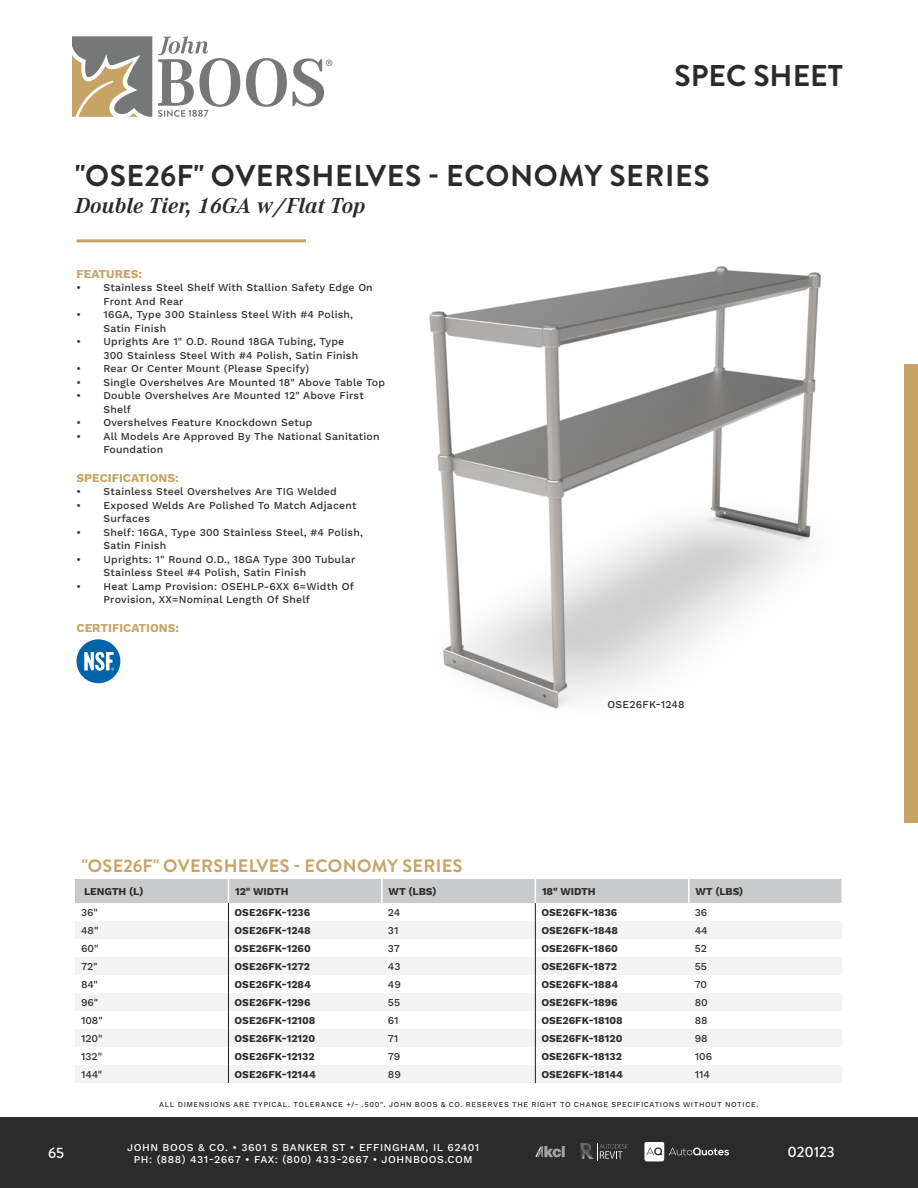
<style>
.page{position:relative;width:918px;height:1188px;background:#fff}
.page>*{position:absolute;margin:0;border:0;box-sizing:border-box;transform-origin:0 0}
.t1{font:700 30px "Brandon Grotesque";letter-spacing:.02em;color:#2b2b2b}
.t2{font:700 30px "Brandon Grotesque";color:#2b2b2b}
.t3{font:italic 700 22.5px "Corporate A Pro";color:#2b2b2b}
.t4{font:700 18px "Brandon Grotesque";letter-spacing:.02em;color:#c7a365}
.t5{font:500 15px "Brandon Grotesque";color:#fff}
.BULLET_POINTS{font:700 12px "Work Sans";color:#c7a365}
.BULLET_POINTS-2{font:500 10.5px/13.5px "Work Sans";letter-spacing:.02em;color:#2b2b2b}
.TABLE_ROWS{font:700 10.5px "Work Sans";color:#2b2b2b}
.t6{font:500 10.5px/12.6px "Work Sans";letter-spacing:.05em;color:#fff;text-align:center}
.TABLE_ROWS-2{font:500 10.5px "Work Sans";color:#2b2b2b}
.t7{font:500 7.5px "Work Sans";letter-spacing:.075em;color:#2b2b2b}
</style>
<div class="page">
<div style="left:0;top:1118px;width:918px;height:70px;background:#2b2b2b"></div>
<svg style="left:536px;top:1147px;width:29px;height:10px"></svg>
<svg style="left:644px;top:1142px;width:85px;height:19px"></svg>
<svg style="left:580px;top:1143px;width:48px;height:17px"></svg>
<svg style="left:72px;top:36px;width:80px;height:81px;background:#a49a86"></svg>
<svg style="left:158px;top:36px;width:82px;height:81px"></svg>
<svg style="left:246px;top:58px;width:86px;height:49px"></svg>
<div style="left:905px;top:365px;width:13px;height:458px;background:#c7a365"></div>
<hr style="left:76px;top:239px;width:230px;height:3px;background:#c7a365">
<svg style="left:75px;top:879px;width:767px;height:204px"></svg>
<div style="left:76px;top:639px;width:44px;height:44px;background:#0064a9;border-radius:50%"></div>
<svg style="left:84px;top:652px;width:30px;height:19px"></svg>
<img style="left:429px;top:266px;width:392px;height:443px">
<h1 class="t2" style="left:675px;top:55px;width:170px">SPEC SHEET</h1>
<p class="t1" style="left:75px;top:155px;width:636px">"OSE26F" OVERSHELVES - ECONOMY SERIES</p>
<p class="t3" style="left:75px;top:190px;width:292px">Double Tier, 16GA w/Flat Top</p>
<p class="BULLET_POINTS" style="left:76px;top:267px;width:67px">FEATURES:</p>
<p class="BULLET_POINTS-2" style="left:103px;top:282px;width:271px;text-indent:-27px">• Stainless Steel Shelf With Stallion Safety Edge On<br>Front And Rear</p>
<p class="BULLET_POINTS-2" style="left:103px;top:309px;width:251px;text-indent:-27px">• 16GA, Type 300 Stainless Steel With #4 Polish,<br>Satin Finish</p>
<p class="BULLET_POINTS-2" style="left:103px;top:336px;width:256px;text-indent:-27px">• Uprights Are 1" O.D. Round 18GA Tubing, Type<br>300 Stainless Steel With #4 Polish, Satin Finish</p>
<p class="BULLET_POINTS-2" style="left:76px;top:363px;width:234px">• Rear Or Center Mount (Please Specify)</p>
<p class="BULLET_POINTS-2" style="left:76px;top:376px;width:310px">• Single Overshelves Are Mounted 18" Above Table Top</p>
<p class="BULLET_POINTS-2" style="left:103px;top:390px;width:262px;text-indent:-27px">• Double Overshelves Are Mounted 12" Above First<br>Shelf</p>
<p class="BULLET_POINTS-2" style="left:76px;top:417px;width:237px">• Overshelves Feature Knockdown Setup</p>
<p class="BULLET_POINTS-2" style="left:103px;top:430px;width:278px;text-indent:-27px">• All Models Are Approved By The National Sanitation<br>Foundation</p>
<p class="BULLET_POINTS" style="left:76px;top:471px;width:104px">SPECIFICATIONS:</p>
<p class="BULLET_POINTS-2" style="left:76px;top:486px;width:262px">• Stainless Steel Overshelves Are TIG Welded</p>
<p class="BULLET_POINTS-2" style="left:76px;top:499px;width:282px">• Exposed Welds Are Polished To Match Adjacent</p>
<p class="BULLET_POINTS-2" style="left:103px;top:513px;width:48px">Surfaces</p>
<p class="BULLET_POINTS-2" style="left:103px;top:526px;width:261px;text-indent:-27px">• Shelf: 16GA, Type 300 Stainless Steel, #4 Polish,<br>Satin Finish</p>
<p class="BULLET_POINTS-2" style="left:103px;top:553px;width:253px;text-indent:-27px">• Uprights: 1" Round O.D., 18GA Type 300 Tubular<br>Stainless Steel #4 Polish, Satin Finish</p>
<p class="BULLET_POINTS-2" style="left:76px;top:580px;width:279px">• Heat Lamp Provision: OSEHLP-6XX 6=Width Of</p>
<p class="BULLET_POINTS-2" style="left:103px;top:594px;width:208px">Provision, XX=Nominal Length Of Shelf</p>
<p class="BULLET_POINTS" style="left:76px;top:621px;width:104px">CERTIFICATIONS:</p>
<p class="BULLET_POINTS-2" style="left:608px;top:698px;width:79px">OSE26FK-1248</p>
<p class="t4" style="left:82px;top:853px;width:382px">"OSE26F" OVERSHELVES - ECONOMY SERIES</p>
<p class="TABLE_ROWS" style="left:84px;top:885px;width:61px">LENGTH (L)</p>
<p class="TABLE_ROWS" style="left:235px;top:885px;width:55px">12" WIDTH</p>
<p class="TABLE_ROWS" style="left:389px;top:885px;width:49px">WT (LBS)</p>
<p class="TABLE_ROWS" style="left:542px;top:885px;width:55px">18" WIDTH</p>
<p class="TABLE_ROWS" style="left:696px;top:885px;width:49px">WT (LBS)</p>
<p class="TABLE_ROWS-2" style="left:81px;top:906px;width:18px">36"</p>
<p class="TABLE_ROWS" style="left:235px;top:906px;width:77px">OSE26FK-1236</p>
<p class="TABLE_ROWS-2" style="left:388px;top:906px;width:14px">24</p>
<p class="TABLE_ROWS" style="left:542px;top:906px;width:77px">OSE26FK-1836</p>
<p class="TABLE_ROWS-2" style="left:695px;top:906px;width:14px">36</p>
<p class="TABLE_ROWS-2" style="left:81px;top:924px;width:19px">48"</p>
<p class="TABLE_ROWS" style="left:235px;top:924px;width:78px">OSE26FK-1248</p>
<p class="TABLE_ROWS-2" style="left:388px;top:924px;width:12px">31</p>
<p class="TABLE_ROWS" style="left:542px;top:924px;width:78px">OSE26FK-1848</p>
<p class="TABLE_ROWS-2" style="left:695px;top:924px;width:15px">44</p>
<p class="TABLE_ROWS-2" style="left:81px;top:942px;width:19px">60"</p>
<p class="TABLE_ROWS" style="left:235px;top:942px;width:78px">OSE26FK-1260</p>
<p class="TABLE_ROWS-2" style="left:388px;top:942px;width:13px">37</p>
<p class="TABLE_ROWS" style="left:542px;top:942px;width:78px">OSE26FK-1860</p>
<p class="TABLE_ROWS-2" style="left:695px;top:942px;width:14px">52</p>
<p class="TABLE_ROWS-2" style="left:81px;top:960px;width:18px">72"</p>
<p class="TABLE_ROWS" style="left:235px;top:960px;width:77px">OSE26FK-1272</p>
<p class="TABLE_ROWS-2" style="left:388px;top:960px;width:14px">43</p>
<p class="TABLE_ROWS" style="left:542px;top:960px;width:77px">OSE26FK-1872</p>
<p class="TABLE_ROWS-2" style="left:695px;top:960px;width:14px">55</p>
<p class="TABLE_ROWS-2" style="left:81px;top:978px;width:18px">84"</p>
<p class="TABLE_ROWS" style="left:235px;top:978px;width:78px">OSE26FK-1284</p>
<p class="TABLE_ROWS-2" style="left:388px;top:978px;width:15px">49</p>
<p class="TABLE_ROWS" style="left:542px;top:978px;width:78px">OSE26FK-1884</p>
<p class="TABLE_ROWS-2" style="left:695px;top:978px;width:14px">70</p>
<p class="TABLE_ROWS-2" style="left:81px;top:996px;width:19px">96"</p>
<p class="TABLE_ROWS" style="left:235px;top:996px;width:77px">OSE26FK-1296</p>
<p class="TABLE_ROWS-2" style="left:388px;top:996px;width:14px">55</p>
<p class="TABLE_ROWS" style="left:542px;top:996px;width:78px">OSE26FK-1896</p>
<p class="TABLE_ROWS-2" style="left:695px;top:996px;width:15px">80</p>
<p class="TABLE_ROWS-2" style="left:81px;top:1014px;width:23px">108"</p>
<p class="TABLE_ROWS" style="left:235px;top:1014px;width:82px">OSE26FK-12108</p>
<p class="TABLE_ROWS-2" style="left:388px;top:1014px;width:12px">61</p>
<p class="TABLE_ROWS" style="left:542px;top:1014px;width:83px">OSE26FK-18108</p>
<p class="TABLE_ROWS-2" style="left:695px;top:1014px;width:14px">88</p>
<p class="TABLE_ROWS-2" style="left:81px;top:1032px;width:23px">120"</p>
<p class="TABLE_ROWS" style="left:235px;top:1032px;width:82px">OSE26FK-12120</p>
<p class="TABLE_ROWS-2" style="left:388px;top:1032px;width:12px">71</p>
<p class="TABLE_ROWS" style="left:542px;top:1032px;width:82px">OSE26FK-18120</p>
<p class="TABLE_ROWS-2" style="left:695px;top:1032px;width:15px">98</p>
<p class="TABLE_ROWS-2" style="left:81px;top:1050px;width:23px">132"</p>
<p class="TABLE_ROWS" style="left:235px;top:1050px;width:82px">OSE26FK-12132</p>
<p class="TABLE_ROWS-2" style="left:388px;top:1050px;width:14px">79</p>
<p class="TABLE_ROWS" style="left:542px;top:1050px;width:82px">OSE26FK-18132</p>
<p class="TABLE_ROWS-2" style="left:695px;top:1050px;width:19px">106</p>
<p class="TABLE_ROWS-2" style="left:81px;top:1068px;width:23px">144"</p>
<p class="TABLE_ROWS" style="left:235px;top:1068px;width:83px">OSE26FK-12144</p>
<p class="TABLE_ROWS-2" style="left:388px;top:1068px;width:15px">89</p>
<p class="TABLE_ROWS" style="left:542px;top:1068px;width:83px">OSE26FK-18144</p>
<p class="TABLE_ROWS-2" style="left:695px;top:1068px;width:17px">114</p>
<p class="t7" style="left:159px;top:1100px;width:601px">ALL DIMENSIONS ARE TYPICAL. TOLERANCE +/- .500". JOHN BOOS &amp; CO. RESERVES THE RIGHT TO CHANGE SPECIFICATIONS WITHOUT NOTICE.</p>
<h3 class="t5" style="left:48px;top:1143px;width:18px">65</h3>
<p class="t6" style="left:127px;top:1141px;width:354px">JOHN BOOS &amp; CO. • 3601 S BANKER ST • EFFINGHAM, IL 62401<br>PH: (888) 431-2667 • FAX: (800) 433-2667 • JOHNBOOS.COM</p>
<p class="t5" style="left:787px;top:1142px;width:49px">020123</p>
</div>
